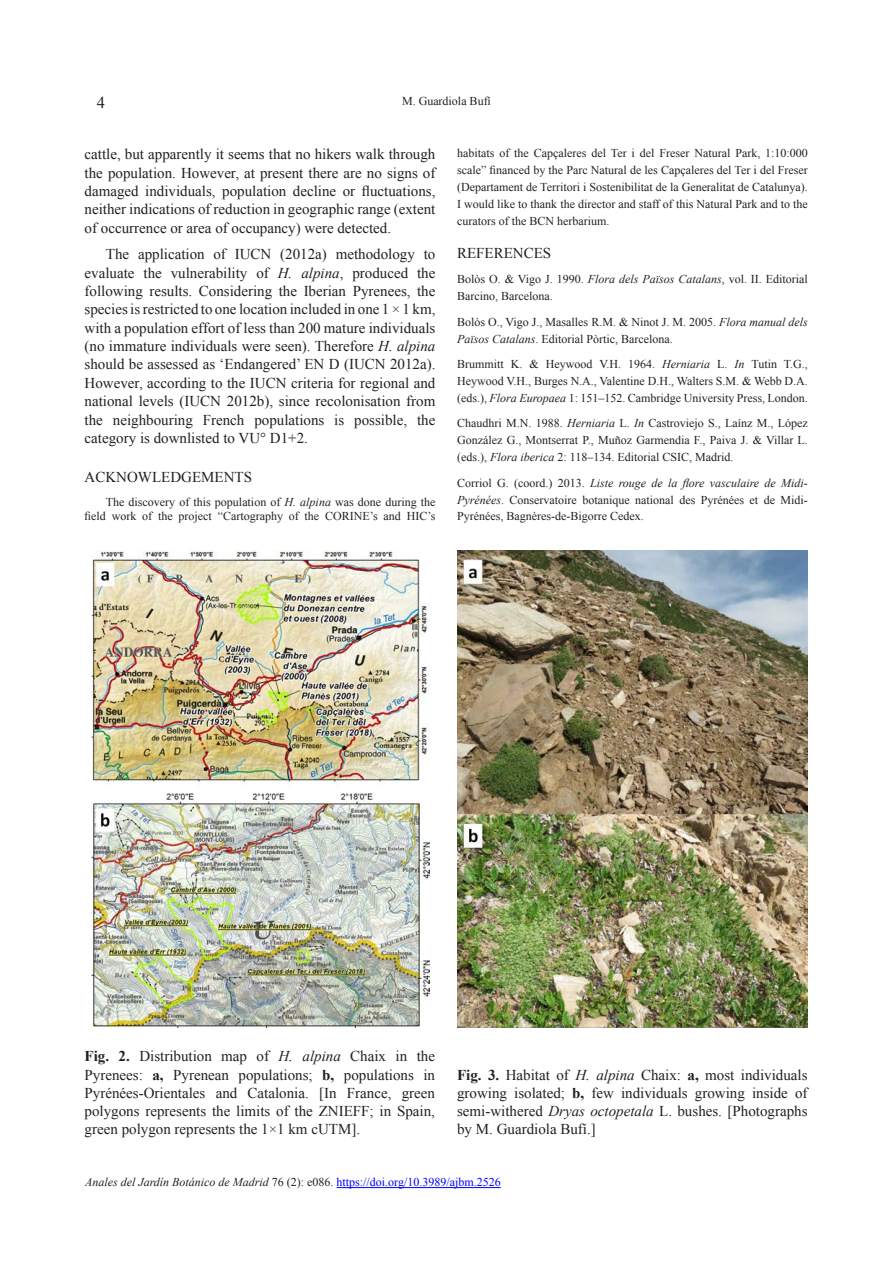
<style>
.page{position:relative;width:893px;height:1263px;background:#fff}
.page>*{position:absolute;margin:0;border:0;box-sizing:border-box;transform-origin:0 0}
.t1{font:16.5px "Times New Roman";color:#231f20}
.Parrafo_normal_ultim{font:15px/18.3px "Times New Roman";color:#231f20;text-align:justify}
.Titulo_articulo{font:15px/18px "Times New Roman";color:#231f20;text-align:justify}
.Parrafo_normal{font:15px/18.3px "Times New Roman";color:#231f20;text-align:justify}
.Encabezado_1_resto{font:15px "Times New Roman";color:#231f20}
.Referencias{font:12px/17px "Times New Roman";color:#231f20;text-align:justify}
.Parrafo_agradecimien{font:12px/17px "Times New Roman";color:#231f20;text-align:right}
.t2{font:12px "Times New Roman";color:#00f}
.s1{font-style:italic}
.s2{font-weight:700}
.s3{font-style:italic;color:#231f20}
.s4{color:#231f20}
</style>
<div class="page">
<hr style="left:337px;top:1187px;width:164px;height:1px;background:#00f">
<img style="left:457px;top:550px;width:350px;height:477px">
<img style="left:91px;top:550px;width:339px;height:477px">
<h1 class="t1" style="left:97px;top:91px;width:10px">4</h1>
<p class="Parrafo_agradecimien" style="left:402px;top:92px;width:90px">M. Guardiola Bufí</p>
<p class="Parrafo_normal" style="left:85px;top:145px;width:352px">cattle, but apparently it seems that no hikers walk through the population. However, at present there are no signs of damaged individuals, population decline or fluctuations, neither indications of reduction in geographic range (extent of occurrence or area of occupancy) were detected.</p>
<p class="Parrafo_normal_ultim" style="left:85px;top:245px;width:352px;text-indent:21px">The application of IUCN (2012a) methodology to evaluate the vulnerability of <span class="s1">H. alpina</span>, produced the following results. Considering the Iberian Pyrenees, the species is restricted to one location included in one 1 × 1 km, with a population effort of less than 200 mature individuals (no immature individuals were seen). Therefore <span class="s1">H. alpina </span>should be assessed as ‘Endangered’ EN D (IUCN 2012a).<br>However, according to the IUCN criteria for regional and national levels (IUCN 2012b), since recolonisation from the neighbouring French populations is possible, the category is downlisted to VU° D1+2.</p>
<p class="Encabezado_1_resto" style="left:85px;top:467px;width:169px">ACKNOWLEDGEMENTS</p>
<p class="Parrafo_agradecimien" style="left:85px;top:494px;width:352px;line-height:14.7px">The discovery of this population of <span class="s1">H. alpina</span> was done during the field work of the project “Cartography of the CORINE’s and HIC’s</p>
<p class="Parrafo_agradecimien" style="left:457px;top:144px;width:352px;text-align:justify">habitats of the Capçaleres del Ter i del Freser Natural Park, 1:10:000 scale” financed by the Parc Natural de les Capçaleres del Ter i del Freser (Departament de Territori i Sostenibilitat de la Generalitat de Catalunya).<br>I would like to thank the director and staff of this Natural Park and to the curators of the BCN herbarium.</p>
<p class="Encabezado_1_resto" style="left:457px;top:243px;width:96px">REFERENCES</p>
<p class="Referencias" style="left:457px;top:271px;width:352px">Bolòs O. &amp; Vigo J. 1990. <span class="s1">Flora dels Països Catalans</span>, vol. II. Editorial<br>Barcino, Barcelona.</p>
<p class="Referencias" style="left:457px;top:313px;width:352px">Bolòs O., Vigo J., Masalles R.M. &amp; Ninot J. M. 2005. <span class="s1">Flora manual dels<br>Països Catalans</span>. Editorial Pòrtic, Barcelona.</p>
<p class="Referencias" style="left:457px;top:355px;width:352px">Brummitt K. &amp; Heywood V.H. 1964. <span class="s1">Herniaria</span> L. <span class="s1">In</span> Tutin T.G., Heywood V.H., Burges N.A., Valentine D.H., Walters S.M. &amp; Webb D.A. (eds.), <span class="s1">Flora Europaea</span> 1: 151–152. Cambridge University Press, London.</p>
<p class="Referencias" style="left:457px;top:415px;width:352px">Chaudhri M.N. 1988. <span class="s1">Herniaria</span> L. <span class="s1">In</span> Castroviejo S., Laínz M., López González G., Montserrat P., Muñoz Garmendia F., Paiva J. &amp; Villar L. (eds.), <span class="s1">Flora iberica</span> 2: 118–134. Editorial CSIC, Madrid.</p>
<p class="Referencias" style="left:457px;top:474px;width:352px">Corriol G. (coord.) 2013. <span class="s1">Liste rouge de la flore vasculaire de Midi-Pyrénées</span>. Conservatoire botanique national des Pyrénées et de Midi-Pyrénées, Bagnères-de-Bigorre Cedex.</p>
<p class="Titulo_articulo" style="left:85px;top:1047px;width:352px"><span class="s2">Fig. 2.</span> Distribution map of <span class="s1">H. alpina</span> Chaix in the Pyrenees: <span class="s2">a,</span> Pyrenean populations; <span class="s2">b,</span> populations in Pyrénées-Orientales and Catalonia. [In France, green polygons represents the limits of the ZNIEFF; in Spain, green polygon represents the 1×1 km cUTM].</p>
<p class="Titulo_articulo" style="left:457px;top:1066px;width:352px"><span class="s2">Fig. 3.</span> Habitat of <span class="s1">H. alpina</span> Chaix: <span class="s2">a,</span> most individuals growing isolated; <span class="s2">b,</span> few individuals growing inside of semi-withered <span class="s1">Dryas octopetala</span> L. bushes. [Photographs by M. Guardiola Bufí.]</p>
<p class="t2" style="left:85px;top:1174px;width:417px"><span class="s3">Anales del Jardín Botánico de Madrid</span> <span class="s4">76 (2): e086.</span> https://doi.org/10.3989/ajbm.2526</p>
</div>
